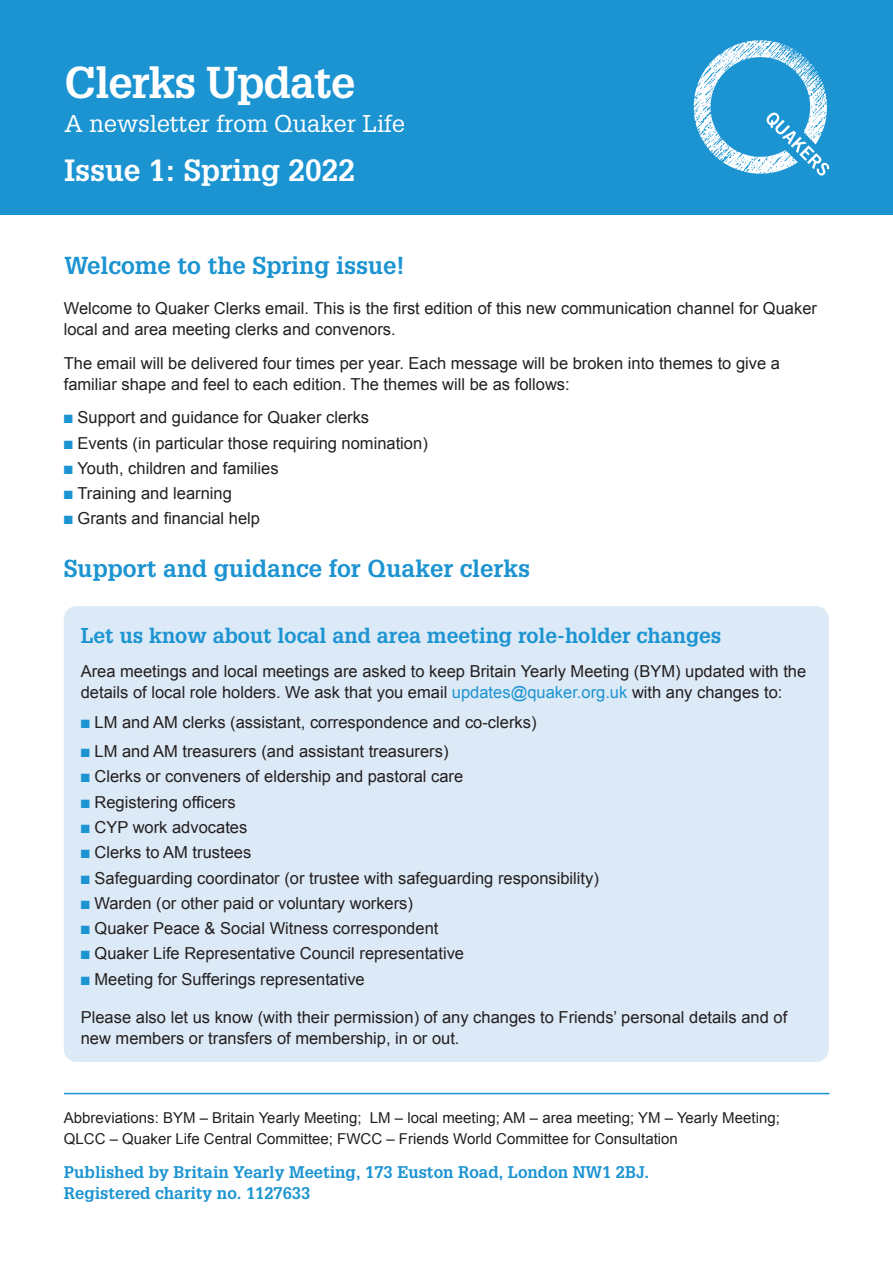
<style>
.page{position:relative;width:893px;height:1263px;background:#fff}
.page>*{position:absolute;margin:0;border:0;box-sizing:border-box;transform-origin:0 0}
.t1{font:700 43.5px "Glypha";letter-spacing:-.02em;color:#fff}
.Heading{font:700 30px "Glypha";color:#fff}
.Heading-2{font:700 24px "Glypha";color:#1c94d2}
.body_text__2mm{font:23.7px "Glypha";color:#fff}
.Heading-3{font:700 21px "Glypha";color:#1c94d2}
.body_text__2mm-2{font:16.5px/21px "Arial";color:#231f20}
.body_text__3mm{font:16.5px/21px "Arial";color:#231f20}
.body_text__2mm-3{font:700 16.5px/21px "Glypha";color:#1c94d2}
._10pt_text{font:15px/21px "Arial";color:#231f20}
.s1{color:#1c94d2}
</style>
<div class="page">
<div style="left:0;top:0;width:893px;height:215px;background:#1c94d2"></div>
<svg style="left:694px;top:40px;width:135px;height:136px"></svg>
<hr style="left:64px;top:1093px;width:765px;height:1px;background:#1c94d2">
<div style="left:64px;top:606px;width:765px;height:456px;background:#dce9f6;border-radius:13px"></div>
<p class="t1" style="left:64px;top:56px;width:292px">Clerks Update</p>
<p class="body_text__2mm" style="left:64px;top:109px;width:342px">A newsletter from Quaker Life</p>
<p class="Heading" style="left:64px;top:151px;width:292px">Issue 1: Spring 2022</p>
<p class="Heading-2" style="left:64px;top:251px;width:342px">Welcome to the Spring issue!</p>
<p class="body_text__3mm" style="left:64px;top:298px;width:755px">Welcome to Quaker Clerks email. This is the first edition of this new communication channel for Quaker local and area meeting clerks and convenors.</p>
<p class="body_text__3mm" style="left:64px;top:353px;width:718px">The email will be delivered four times per year. Each message will be broken into themes to give a familiar shape and feel to each edition. The themes will be as follows:</p>
<p class="body_text__2mm-2" style="left:64px;top:407px;width:307px"><span class="s1">■</span> Support and guidance for Quaker clerks</p>
<p class="body_text__2mm-2" style="left:64px;top:433px;width:366px"><span class="s1">■</span> Events (in particular those requiring nomination)</p>
<p class="body_text__2mm-2" style="left:64px;top:458px;width:216px"><span class="s1">■</span> Youth, children and families</p>
<p class="body_text__2mm-2" style="left:64px;top:483px;width:170px"><span class="s1">■</span> Training and learning</p>
<p class="body_text__2mm-2" style="left:64px;top:508px;width:198px"><span class="s1">■</span> Grants and financial help</p>
<p class="Heading-2" style="left:64px;top:554px;width:468px">Support and guidance for Quaker clerks</p>
<p class="Heading-3" style="left:81px;top:623px;width:642px">Let us know about local and area meeting role-holder changes</p>
<p class="body_text__2mm-2" style="left:81px;top:661px;width:727px">Area meetings and local meetings are asked to keep Britain Yearly Meeting (BYM) updated with the details of local role holders. We ask that you email <span class="s1">updates@quaker.org.uk</span> with any changes to:</p>
<p class="body_text__2mm-2" style="left:81px;top:712px;width:457px"><span class="s1">■</span> LM and AM clerks (assistant, correspondence and co-clerks)</p>
<p class="body_text__2mm-2" style="left:81px;top:741px;width:369px"><span class="s1">■</span> LM and AM treasurers (and assistant treasurers)</p>
<p class="body_text__2mm-2" style="left:81px;top:766px;width:384px"><span class="s1">■</span> Clerks or conveners of eldership and pastoral care</p>
<p class="body_text__2mm-2" style="left:81px;top:792px;width:156px"><span class="s1">■</span> Registering officers</p>
<p class="body_text__2mm-2" style="left:81px;top:817px;width:168px"><span class="s1">■</span> CYP work advocates</p>
<p class="body_text__2mm-2" style="left:81px;top:842px;width:172px"><span class="s1">■</span> Clerks to AM trustees</p>
<p class="body_text__2mm-2" style="left:81px;top:867px;width:520px"><span class="s1">■</span> Safeguarding coordinator (or trustee with safeguarding responsibility)</p>
<p class="body_text__2mm-2" style="left:81px;top:893px;width:334px"><span class="s1">■</span> Warden (or other paid or voluntary workers)</p>
<p class="body_text__2mm-2" style="left:81px;top:918px;width:359px"><span class="s1">■</span> Quaker Peace &amp; Social Witness correspondent</p>
<p class="body_text__2mm-2" style="left:81px;top:943px;width:385px"><span class="s1">■</span> Quaker Life Representative Council representative</p>
<p class="body_text__2mm-2" style="left:81px;top:968px;width:285px"><span class="s1">■</span> Meeting for Sufferings representative</p>
<p class="body_text__2mm-2" style="left:81px;top:1006px;width:708px">Please also let us know (with their permission) of any changes to Friends’ personal details and of new members or transfers of membership, in or out.</p>
<p class="_10pt_text" style="left:64px;top:1108px;width:717px">Abbreviations: BYM – Britain Yearly Meeting; LM – local meeting; AM – area meeting; YM – Yearly Meeting;<br>QLCC – Quaker Life Central Committee; FWCC – Friends World Committee for Consultation</p>
<p class="body_text__2mm-3" style="left:64px;top:1161px;width:587px">Published by Britain Yearly Meeting, 173 Euston Road, London NW1 2BJ.<br>Registered charity no. 1127633</p>
</div>
